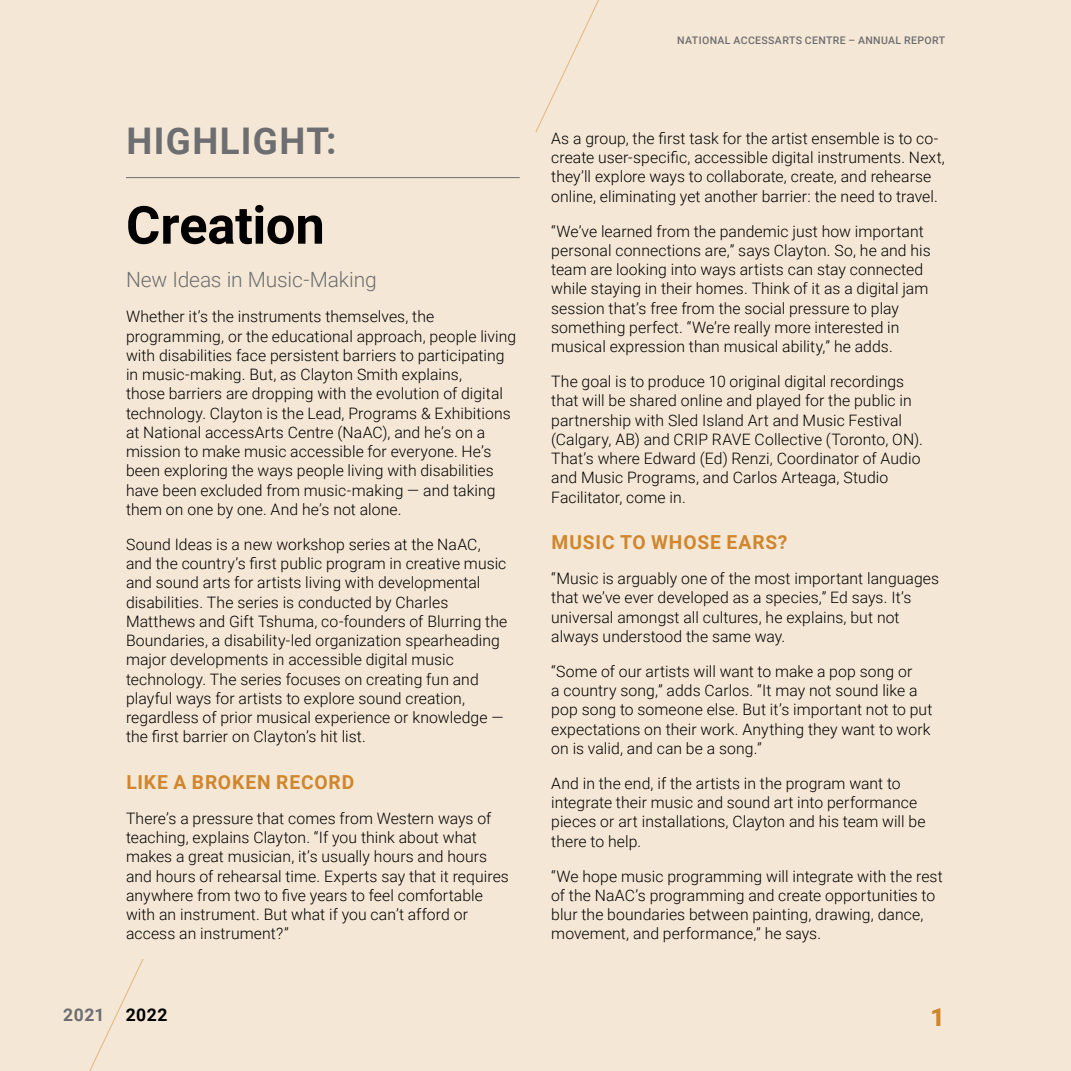
<style>
.page{position:relative;width:1071px;height:1071px;background:#f5e7d5}
.page>*{position:absolute;margin:0;border:0;box-sizing:border-box;transform-origin:0 0}
.t1{font:700 52.5px "Roboto";letter-spacing:-.005em;color:#000}
.t2{font:700 36.75px "Roboto";letter-spacing:.035em;color:#6d6e71}
.t3{font:700 24.5px "Roboto";color:#cf862d}
.t4{font:300 21px "Roboto";letter-spacing:-.01em;color:#6d6e71}
.t5{font:700 19.25px "Roboto";letter-spacing:.045em;color:#cf862d}
.t6{font:700 17.5px "Roboto";letter-spacing:.03em;color:#6d6e71}
.t7{font:300 15.75px/19.2px "Roboto";letter-spacing:.005em;color:#000}
.t8{font:500 10.5px "Roboto";letter-spacing:.035em;color:#6d6e71}
.s1{color:#000}
</style>
<div class="page">
<hr style="left:126px;top:177px;width:394px;height:1px;background:#6d6e71">
<h2 class="t2" style="left:127px;top:115px;width:211px">HIGHLIGHT:</h2>
<h1 class="t1" style="left:126px;top:188px;width:200px">Creation</h1>
<h3 class="t4" style="left:126px;top:265px;width:252px">New Ideas in Music-Making</h3>
<p class="t7" style="left:126px;top:307px;width:392px">Whether it’s the instruments themselves, the programming, or the educational approach, people living with disabilities face persistent barriers to participating in music-making. But, as Clayton Smith explains,<br>those barriers are dropping with the evolution of digital technology. Clayton is the Lead, Programs &amp; Exhibitions at National accessArts Centre (NaAC), and he’s on a mission to make music accessible for everyone. He’s been exploring the ways people living with disabilities have been excluded from music-making — and taking them on one by one. And he’s not alone.</p>
<p class="t7" style="left:126px;top:534px;width:383px">Sound Ideas is a new workshop series at the NaAC, and the country’s first public program in creative music and sound arts for artists living with developmental disabilities. The series is conducted by Charles Matthews and Gift Tshuma, co-founders of Blurring the Boundaries, a disability-led organization spearheading major developments in accessible digital music technology. The series focuses on creating fun and playful ways for artists to explore sound creation, regardless of prior musical experience or knowledge — the first barrier on Clayton’s hit list.</p>
<p class="t5" style="left:126px;top:768px;width:229px">LIKE A BROKEN RECORD</p>
<p class="t7" style="left:126px;top:808px;width:384px">There’s a pressure that comes from Western ways of teaching, explains Clayton. “If you think about what makes a great musician, it’s usually hours and hours and hours of rehearsal time. Experts say that it requires anywhere from two to five years to feel comfortable with an instrument. But what if you can’t afford or access an instrument?”</p>
<p class="t6" style="left:63px;top:1003px;width:106px">2021 <span class="s1">2022</span></p>
<p class="t8" style="left:677px;top:33px;width:269px">NATIONAL ACCESSARTS CENTRE – ANNUAL REPORT</p>
<p class="t7" style="left:551px;top:128px;width:395px">As a group, the first task for the artist ensemble is to co&shy;create user-specific, accessible digital instruments. Next, they’ll explore ways to collaborate, create, and rehearse online, eliminating yet another barrier: the need to travel.</p>
<p class="t7" style="left:551px;top:221px;width:381px">“We’ve learned from the pandemic just how important personal connections are,” says Clayton. So, he and his team are looking into ways artists can stay connected while staying in their homes. Think of it as a digital jam session that’s free from the social pressure to play something perfect. “We’re really more interested in musical expression than musical ability,” he adds.</p>
<p class="t7" style="left:551px;top:371px;width:373px">The goal is to produce 10 original digital recordings that will be shared online and played for the public in partnership with Sled Island Art and Music Festival (Calgary, AB) and CRIP RAVE Collective (Toronto, ON).<br>That’s where Edward (Ed) Renzi, Coordinator of Audio and Music Programs, and Carlos Arteaga, Studio Facilitator, come in.</p>
<p class="t5" style="left:552px;top:529px;width:237px">MUSIC TO WHOSE EARS?</p>
<p class="t7" style="left:551px;top:568px;width:389px">“Music is arguably one of the most important languages that we’ve ever developed as a species,” Ed says. It’s universal amongst all cultures, he explains, but not always understood the same way.</p>
<p class="t7" style="left:551px;top:661px;width:383px">“Some of our artists will want to make a pop song or<br>a country song,” adds Carlos. “It may not sound like a pop song to someone else. But it’s important not to put expectations on their work. Anything they want to work on is valid, and can be a song.”</p>
<p class="t7" style="left:551px;top:773px;width:376px">And in the end, if the artists in the program want to integrate their music and sound art into performance pieces or art installations, Clayton and his team will be there to help.</p>
<p class="t7" style="left:551px;top:866px;width:393px">“We hope music programming will integrate with the rest of the NaAC’s programming and create opportunities to blur the boundaries between painting, drawing, dance, movement, and performance,” he says.</p>
<h3 class="t3" style="left:931px;top:1001px;width:16px">1</h3>
</div>
